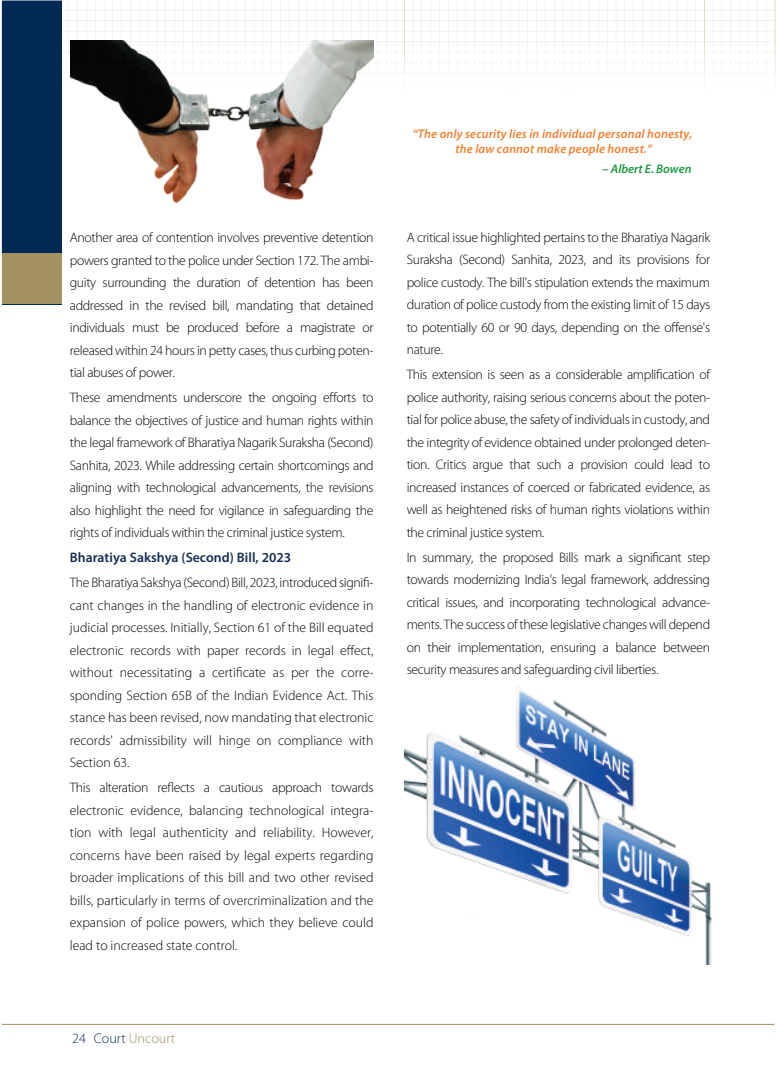
<style>
.page{position:relative;width:780px;height:1088px;background:#fff}
.page>*{position:absolute;margin:0;border:0;box-sizing:border-box;transform-origin:0 0}
.t1{font:300 14.12px "Myriad Pro";color:#132c52}
.t2{font:300 13.75px/22.5px "Myriad Pro";letter-spacing:-.025em;color:#050504;text-align:justify}
.t3{font:600 13.75px "Myriad Pro";color:#132d52}
.t4{font:italic 600 12.5px/15px "Myriad Pro";letter-spacing:.01em;color:#f48031;text-align:center}
.t5{font:italic 600 12.5px "Myriad Pro";color:#1e9646}
.s1{color:#a39361}
</style>
<div class="page">
<svg style="left:69px;top:2px;width:703px;height:81px"></svg>
<svg style="left:774px;top:1px;width:1px;height:64px"></svg>
<div style="left:1px;top:0;width:61px;height:304px;background:#002953"></div>
<div style="left:1px;top:253px;width:61px;height:51px;background:#a29161"></div>
<hr style="left:1px;top:1024px;width:774px;height:1px;background:#a49261">
<img style="left:404px;top:687px;width:308px;height:277px">
<img style="left:70px;top:40px;width:303px;height:163px">
<p class="t2" style="left:70px;top:227px;width:305px">Another area of contention involves preventive detention powers granted to the police under Section 172. The ambi&shy;guity surrounding the duration of detention has been addressed in the revised bill, mandating that detained individuals must be produced before a magistrate or released within 24 hours in petty cases, thus curbing poten&shy;tial abuses of power.</p>
<p class="t2" style="left:70px;top:387px;width:305px">These amendments underscore the ongoing efforts to balance the objectives of justice and human rights within the legal framework of Bharatiya Nagarik Suraksha (Second)<br>Sanhita, 2023. While addressing certain shortcomings and aligning with technological advancements, the revisions also highlight the need for vigilance in safeguarding the rights of individuals within the criminal justice system.</p>
<p class="t3" style="left:70px;top:549px;width:223px">Bharatiya Sakshya (Second) Bill, 2023</p>
<p class="t2" style="left:70px;top:572px;width:305px">The Bharatiya Sakshya (Second) Bill, 2023, introduced signifi&shy;cant changes in the handling of electronic evidence in judicial processes. Initially, Section 61 of the Bill equated electronic records with paper records in legal effect, without necessitating a certificate as per the corre&shy;sponding Section 65B of the Indian Evidence Act. This stance has been revised, now mandating that electronic records' admissibility will hinge on compliance with Section 63.</p>
<p class="t2" style="left:70px;top:777px;width:305px">This alteration reflects a cautious approach towards electronic evidence, balancing technological integra&shy;tion with legal authenticity and reliability. However, concerns have been raised by legal experts regarding broader implications of this bill and two other revised bills, particularly in terms of overcriminalization and the expansion of police powers, which they believe could lead to increased state control.</p>
<p class="t1" style="left:72px;top:1030px;width:105px">24 Court <span class="s1">Uncourt</span></p>
<p class="t4" style="left:412px;top:126px;width:281px">“The only security lies in individual personal honesty, the law cannot make people honest.”</p>
<p class="t5" style="left:602px;top:161px;width:91px">– Albert E. Bowen</p>
<p class="t2" style="left:406px;top:226px;width:305px">A critical issue highlighted pertains to the Bharatiya Nagarik Suraksha (Second) Sanhita, 2023, and its provisions for police custody. The bill's stipulation extends the maximum duration of police custody from the existing limit of 15 days to potentially 60 or 90 days, depending on the offense's nature.</p>
<p class="t2" style="left:406px;top:364px;width:305px">This extension is seen as a considerable amplification of police authority, raising serious concerns about the poten&shy;tial for police abuse, the safety of individuals in custody, and the integrity of evidence obtained under prolonged deten&shy;tion. Critics argue that such a provision could lead to increased instances of coerced or fabricated evidence, as well as heightened risks of human rights violations within the criminal justice system.</p>
<p class="t2" style="left:406px;top:546px;width:305px">In summary, the proposed Bills mark a significant step towards modernizing India's legal framework, addressing critical issues, and incorporating technological advance&shy;ments. The success of these legislative changes will depend on their implementation, ensuring a balance between security measures and safeguarding civil liberties.</p>
</div>
